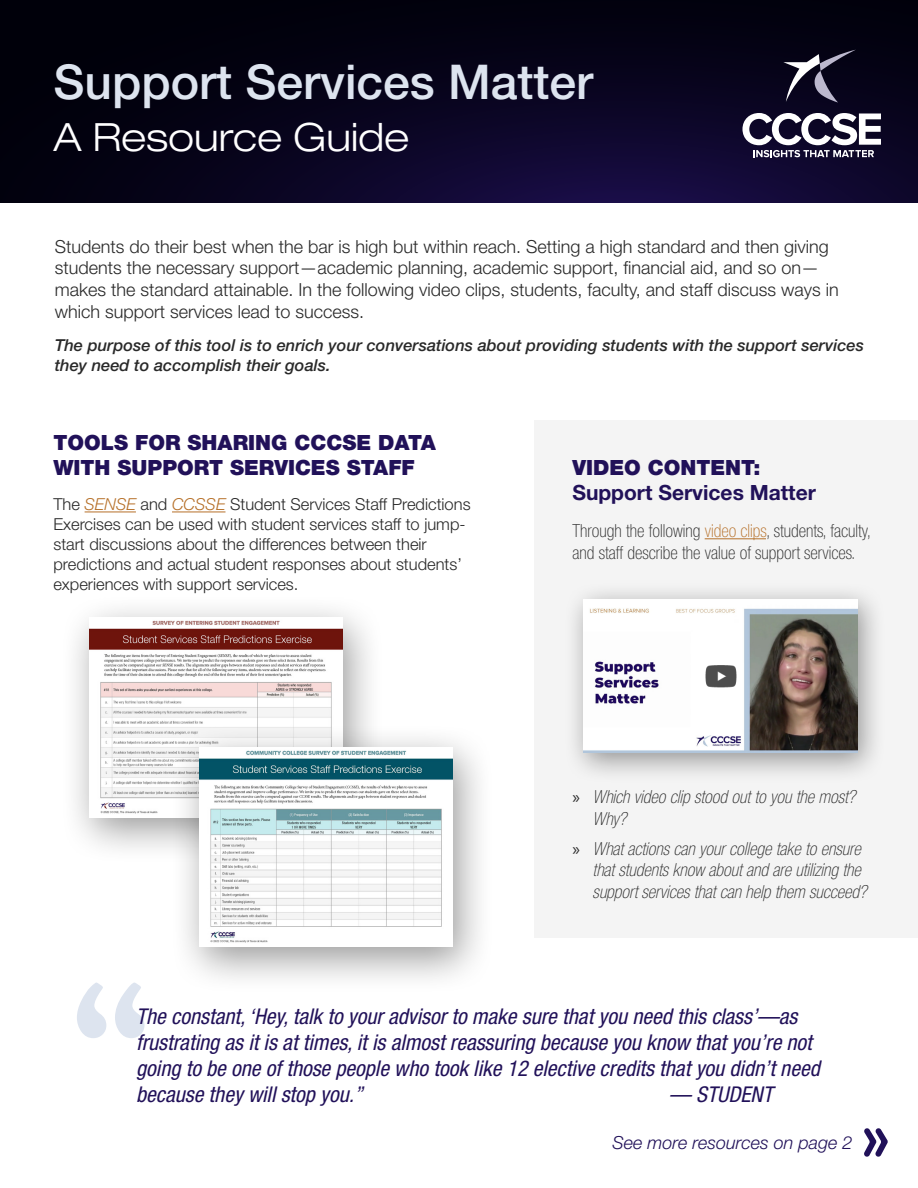
<style>
.page{position:relative;width:918px;height:1188px;background:#fff}
.page>*{position:absolute;margin:0;border:0;box-sizing:border-box;transform-origin:0 0}
.t1{font:condensed 174.9px "Bernard";color:#dde4ef}
.t2{font:500 48px "Helvetica Neue LT Std";color:#dde4ef}
.Subheader{font:300 expanded 39px "Helvetica Neue LT Std";color:#fff}
.t3{font:italic condensed 21.75px/26.1px "Helvetica Neue LT Std";color:#211159}
.Section_Sidebar_Head{font:900 21px/25.2px "Helvetica Neue LT Std";color:#211159}
.Section_Sidebar_Head-2{font:700 21px/25.2px "Helvetica Neue LT Std";color:#211159}
.Intro_Paragraph{font:300 18px/21.6px "Helvetica Neue LT Std";color:#292929}
.t4{font:italic 100 condensed 18px/21.6px "Helvetica Neue LT Std";color:#292929}
.Sidebar_Body{font:100 condensed 18px "Helvetica Neue LT Std";color:#292929}
.t5{font:italic 300 18px "Helvetica Neue LT Std";color:#211159}
.t6{font:18px "Myriad Pro";color:#292929}
.Section_Body{font:300 16.5px/19.8px "Helvetica Neue LT Std";color:#292929}
.Purpose{font:italic 500 16.5px/19.8px "Helvetica Neue LT Std";color:#292929}
.s1{font-style:italic;color:#b67029}
.s2{font-weight:900}
.s3{color:#b67029}
.s4{font-family:"Myriad Pro";font-weight:400;font-style:normal;font-stretch:normal}
</style>
<div class="page">
<svg style="left:0;top:0;width:918px;height:203px;background:#07031b"></svg>
<svg style="left:742px;top:113px;width:139px;height:44px"></svg>
<svg style="left:783px;top:50px;width:73px;height:53px;background:#312e42"></svg>
<div style="left:60px;top:594px;width:325px;height:271px;background:#000;opacity:.4"></div>
<img style="left:89px;top:618px;width:254px;height:199px">
<div style="left:170px;top:723px;width:325px;height:271px;background:#000;opacity:.4"></div>
<img style="left:199px;top:747px;width:254px;height:200px">
<svg style="left:864px;top:1128px;width:24px;height:29px"></svg>
<hr style="left:85px;top:512px;width:51px;height:1px;background:#b67029">
<hr style="left:172px;top:512px;width:54px;height:1px;background:#b67029">
<div style="left:535px;top:420px;width:383px;height:518px;background:#f4f4f4"></div>
<hr style="left:705px;top:538px;width:61px;height:1px;background:#b67029">
<div style="left:563px;top:581px;width:324px;height:203px;background:#000;opacity:.4"></div>
<img style="left:584px;top:599px;width:274px;height:154px">
<img style="left:704px;top:664px;width:34px;height:24px">
<p class="t2" style="left:53px;top:53px;width:541px">Support Services Matter</p>
<p class="Subheader" style="left:53px;top:114px;width:358px">A Resource Guide</p>
<p class="Intro_Paragraph" style="left:55px;top:235px;width:786px">Students do their best when the bar is high but within reach. Setting a high standard and then giving students the necessary support—academic planning, academic support, financial aid, and so on— makes the standard attainable. In the following video clips, students, faculty, and staff discuss ways in which support services lead to success.</p>
<p class="Purpose" style="left:55px;top:335px;width:811px">The purpose of this tool is to enrich your conversations about providing students with the support services they need to accomplish their goals.</p>
<p class="Section_Sidebar_Head" style="left:53px;top:430px;width:384px">TOOLS FOR SHARING CCCSE DATA<br>WITH SUPPORT SERVICES STAFF</p>
<p class="Section_Body" style="left:53px;top:494px;width:419px">The <span class="s1">SENSE</span> and <span class="s1">CCSSE</span> Student Services Staff Predictions</p>
<p class="Section_Body" style="left:53px;top:514px;width:414px">Exercises can be used with student services staff to jump&shy;start discussions about the differences between their predictions and actual student responses about students’ experiences with support services.</p>
<p class="Section_Sidebar_Head-2" style="left:572px;top:455px;width:245px"><span class="s2">VIDEO CONTENT:<br></span>Support Services Matter</p>
<p class="Sidebar_Body" style="left:572px;top:521px;width:300px">Through the following <span class="s3">video clips</span>, students, faculty,</p>
<p class="Sidebar_Body" style="left:572px;top:542px;width:285px">and staff describe the value of support services.</p>
<p class="t6" style="left:572px;top:786px;width:9px">»</p>
<p class="t4" style="left:593px;top:786px;width:264px">Which video clip stood out to you the most?<br>Why?</p>
<p class="t4" style="left:593px;top:838px;width:276px;text-indent:-20px"><span class="s4">»</span> What actions can your college take to ensure that students know about and are utilizing the support services that can help them succeed?</p>
<p class="t1" style="left:69px;top:954px;width:85px">“</p>
<p class="t3" style="left:136px;top:1003px;width:685px">The constant, ‘Hey, talk to your advisor to make sure that you need this class’—as frustrating as it is at times, it is almost reassuring because you know that you’re not going to be one of those people who took like 12 elective credits that you didn’t need because they will stop you.”</p>
<p class="t3" style="left:669px;top:1082px;width:105px">— STUDENT</p>
<p class="t5" style="left:612px;top:1132px;width:242px">See more resources on page 2</p>
</div>
